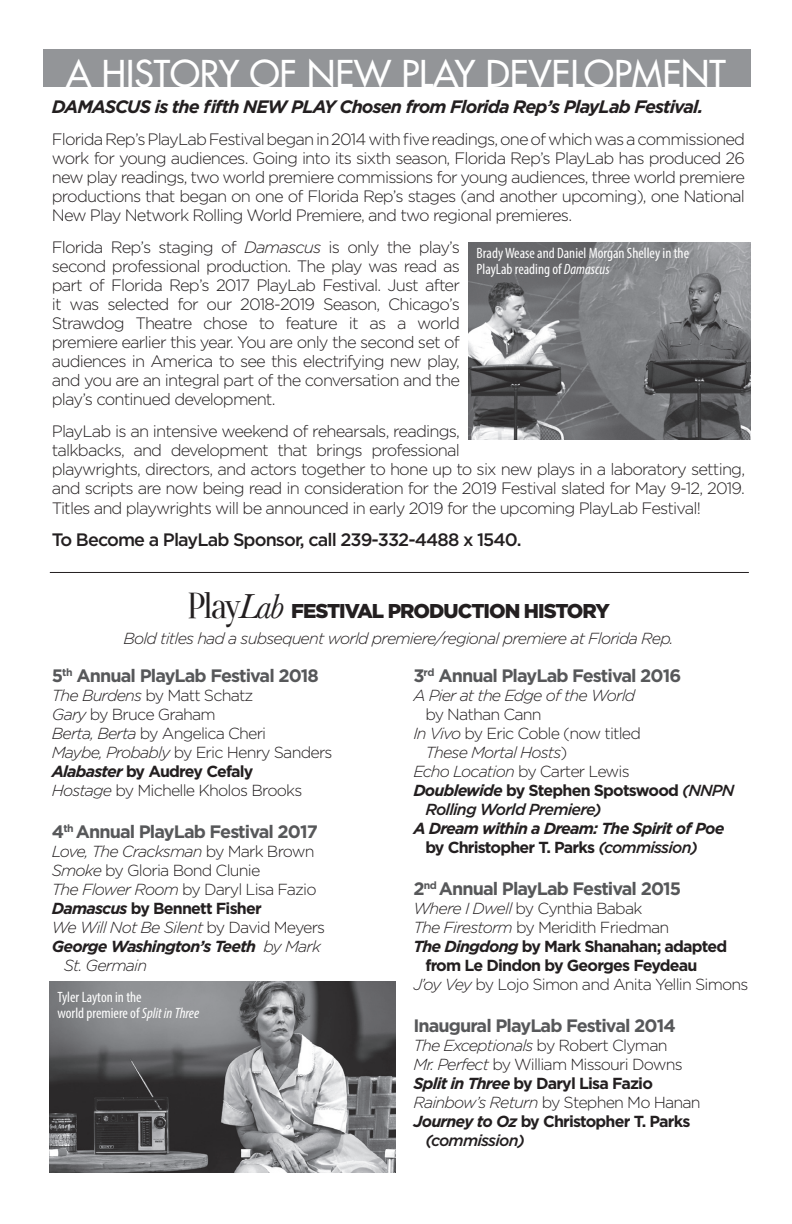
<style>
.page{position:relative;width:792px;height:1224px;background:#fff}
.page>*{position:absolute;margin:0;border:0;box-sizing:border-box;transform-origin:0 0}
.t1{font:36px "Futura";color:#fff}
.t2{font:900 20px "Gotham";letter-spacing:-.05em;color:#231f20}
.t3{font:700 18px "Gotham";letter-spacing:-.05em;color:#57585a}
.t4{font:italic 700 18px "Gotham";letter-spacing:-.05em;color:#231f20}
.t5{font:500 18px "Gotham";letter-spacing:-.05em;color:#231f20}
.t6{font:300 16.4px/19px "Gotham";letter-spacing:-.05em;color:#231f20;text-align:justify}
.t7{font:300 16px/19px "Gotham";letter-spacing:-.05em;color:#231f20}
.t8{font:italic 300 16px "Gotham";letter-spacing:-.05em;color:#231f20}
.t9{font:700 16px "Gotham";letter-spacing:-.05em;color:#231f20}
.t10{font:italic 700 16px/19px "Gotham";letter-spacing:-.05em;color:#231f20}
.t11{font:italic 500 16px "Gotham";letter-spacing:-.05em;color:#231f20}
.t12{font:condensed 15px/16px "Myriad Pro";color:#fff}
.s1{font-style:italic}
.s2{font-family:"Oranienbaum";font-weight:400;font-size:36px}
.s3{font-family:"Baskerville";font-weight:400;font-style:italic;font-size:36px}
.s4{font-weight:700;font-style:italic}
.s5{font-weight:700}
.s6{font-style:normal}
.s7{font-weight:300}
.s8{font-weight:500;font-style:italic}
.s9{font-weight:500}
</style>
<div class="page">
<div style="left:44px;top:49px;width:707px;height:38px;background:#939598"></div>
<img style="left:469px;top:243px;width:282px;height:197px">
<img style="left:50px;top:981px;width:346px;height:191px">
<hr style="left:50px;top:572px;width:699px;height:1px;background:#231f20">
<h1 class="t1" style="left:66px;top:50px;width:661px">A HISTORY OF NEW PLAY DEVELOPMENT</h1>
<p class="t4" style="left:52px;top:95px;width:653px">DAMASCUS is the fifth NEW PLAY Chosen from Florida Rep’s PlayLab Festival.</p>
<p class="t6" style="left:52px;top:129px;width:695px">Florida Rep’s PlayLab Festival began in 2014 with five readings, one of which was a commissioned work for young audiences. Going into its sixth season, Florida Rep’s PlayLab has produced 26 new play readings, two world premiere commissions for young audiences, three world premiere productions that began on one of Florida Rep’s stages (and another upcoming), one National New Play Network Rolling World Premiere, and two regional premieres.</p>
<p class="t6" style="left:52px;top:237px;width:410px">Florida Rep’s staging of <span class="s1">Damascus</span> is only the play’s second professional production. The play was read as part of Florida Rep’s 2017 PlayLab Festival. Just after it was selected for our 2018-2019 Season, Chicago’s Strawdog Theatre chose to feature it as a world premiere earlier this year. You are only the second set of audiences in America to see this electrifying new play, and you are an integral part of the conversation and the play’s continued development.</p>
<p class="t6" style="left:52px;top:421px;width:695px;text-align:left">PlayLab is an intensive weekend of rehearsals, readings,<br>talkbacks, and development that brings professional<br>playwrights, directors, and actors together to hone up to six new plays in a laboratory setting, and scripts are now being read in consideration for the 2019 Festival slated for May 9-12, 2019.<br>Titles and playwrights will be announced in early 2019 for the upcoming PlayLab Festival!</p>
<p class="t5" style="left:52px;top:528px;width:471px">To Become a PlayLab Sponsor, call 239-332-4488 x 1540.</p>
<p class="t12" style="left:477px;top:245px;width:214px">Brady Wease and Daniel Morgan Shelley in the<br>PlayLab reading of <span class="s1">Damascus</span></p>
<p class="t2" style="left:187px;top:597px;width:424px"><span class="s2">Play</span><span class="s3">Lab</span> FESTIVAL PRODUCTION HISTORY</p>
<p class="t8" style="left:123px;top:628px;width:552px">Bold titles had a subsequent world premiere/regional premiere at Florida Rep.</p>
<p class="t3" style="left:52px;top:663px;width:269px">5<sup>th</sup> Annual PlayLab Festival 2018</p>
<p class="t7" style="left:52px;top:685px;width:282px"><span class="s1">The Burdens</span> by Matt Schatz<br><span class="s1">Gary</span> by Bruce Graham<br><span class="s1">Berta, Berta</span> by Angelica Cheri<br><span class="s1">Maybe, Probably</span> by Eric Henry Sanders<br><span class="s4">Alabaster</span> <span class="s5">by Audrey Cefaly<br></span><span class="s1">Hostage</span> by Michelle Kholos Brooks</p>
<p class="t3" style="left:52px;top:819px;width:268px">4<sup>th</sup> Annual PlayLab Festival 2017</p>
<p class="t8" style="left:52px;top:841px;width:264px">Love, The Cracksman <span class="s6">by Mark Brown</span></p>
<p class="t7" style="left:52px;top:860px;width:210px"><span class="s1">Smoke</span> by Gloria Bond Clunie</p>
<p class="t7" style="left:52px;top:879px;width:266px"><span class="s1">The Flower Room</span> by Daryl Lisa Fazio</p>
<p class="t9" style="left:52px;top:897px;width:211px"><span class="s1">Damascus</span> by Bennett Fisher</p>
<p class="t8" style="left:52px;top:917px;width:275px">We Will Not Be Silent <span class="s6">by David Meyers</span></p>
<p class="t10" style="left:52px;top:936px;width:271px">George Washington’s Teeth <span class="s7">by Mark</span></p>
<p class="t8" style="left:64px;top:955px;width:85px">St. Germain</p>
<p class="t12" style="left:58px;top:988px;width:143px">Tyler Layton in the<br>world premiere of <span class="s1">Split in Three</span></p>
<p class="t3" style="left:413px;top:663px;width:270px">3<sup>rd</sup> Annual PlayLab Festival 2016</p>
<p class="t8" style="left:413px;top:685px;width:224px">A Pier at the Edge of the World</p>
<p class="t7" style="left:425px;top:704px;width:118px">by Nathan Cann</p>
<p class="t7" style="left:413px;top:723px;width:229px"><span class="s1">In Vivo</span> by Eric Coble (now titled</p>
<p class="t8" style="left:425px;top:742px;width:143px">These Mortal Hosts<span class="s6">)</span></p>
<p class="t7" style="left:413px;top:761px;width:218px"><span class="s1">Echo Location</span> by Carter Lewis</p>
<p class="t9" style="left:413px;top:779px;width:323px"><span class="s1">Doublewide</span> by Stephen Spotswood <span class="s8">(NNPN</span></p>
<p class="t11" style="left:425px;top:798px;width:178px">Rolling World Premiere)</p>
<p class="t10" style="left:425px;top:818px;width:301px;text-indent:-12px">A Dream within a Dream: The Spirit of Poe <span class="s6">by Christopher T. Parks</span> <span class="s9">(commission)</span></p>
<p class="t3" style="left:413px;top:876px;width:269px">2<sup>nd</sup> Annual PlayLab Festival 2015</p>
<p class="t7" style="left:413px;top:898px;width:231px"><span class="s1">Where I Dwell</span> by Cynthia Babak</p>
<p class="t7" style="left:413px;top:917px;width:258px"><span class="s1">The Firestorm</span> by Meridith Friedman</p>
<p class="t9" style="left:413px;top:935px;width:315px"><span class="s1">The Dingdong</span> by Mark Shanahan; adapted</p>
<p class="t9" style="left:425px;top:954px;width:274px">from Le Dindon by Georges Feydeau</p>
<p class="t7" style="left:413px;top:974px;width:337px"><span class="s1">J’oy Vey</span> by Lojo Simon and Anita Yellin Simons</p>
<p class="t3" style="left:413px;top:1013px;width:264px">Inaugural PlayLab Festival 2014</p>
<p class="t8" style="left:413px;top:1035px;width:256px">The Exceptionals <span class="s6">by Robert Clyman</span></p>
<p class="t7" style="left:413px;top:1054px;width:271px"><span class="s1">Mr. Perfect</span> by William Missouri Downs</p>
<p class="t9" style="left:413px;top:1072px;width:241px"><span class="s1">Split in Three</span> by Daryl Lisa Fazio</p>
<p class="t7" style="left:413px;top:1092px;width:289px"><span class="s1">Rainbow’s Return</span> by Stephen Mo Hanan</p>
<p class="t9" style="left:413px;top:1110px;width:279px"><span class="s1">Journey to Oz</span> by Christopher T. Parks</p>
<p class="t11" style="left:425px;top:1129px;width:101px">(commission)</p>
</div>
